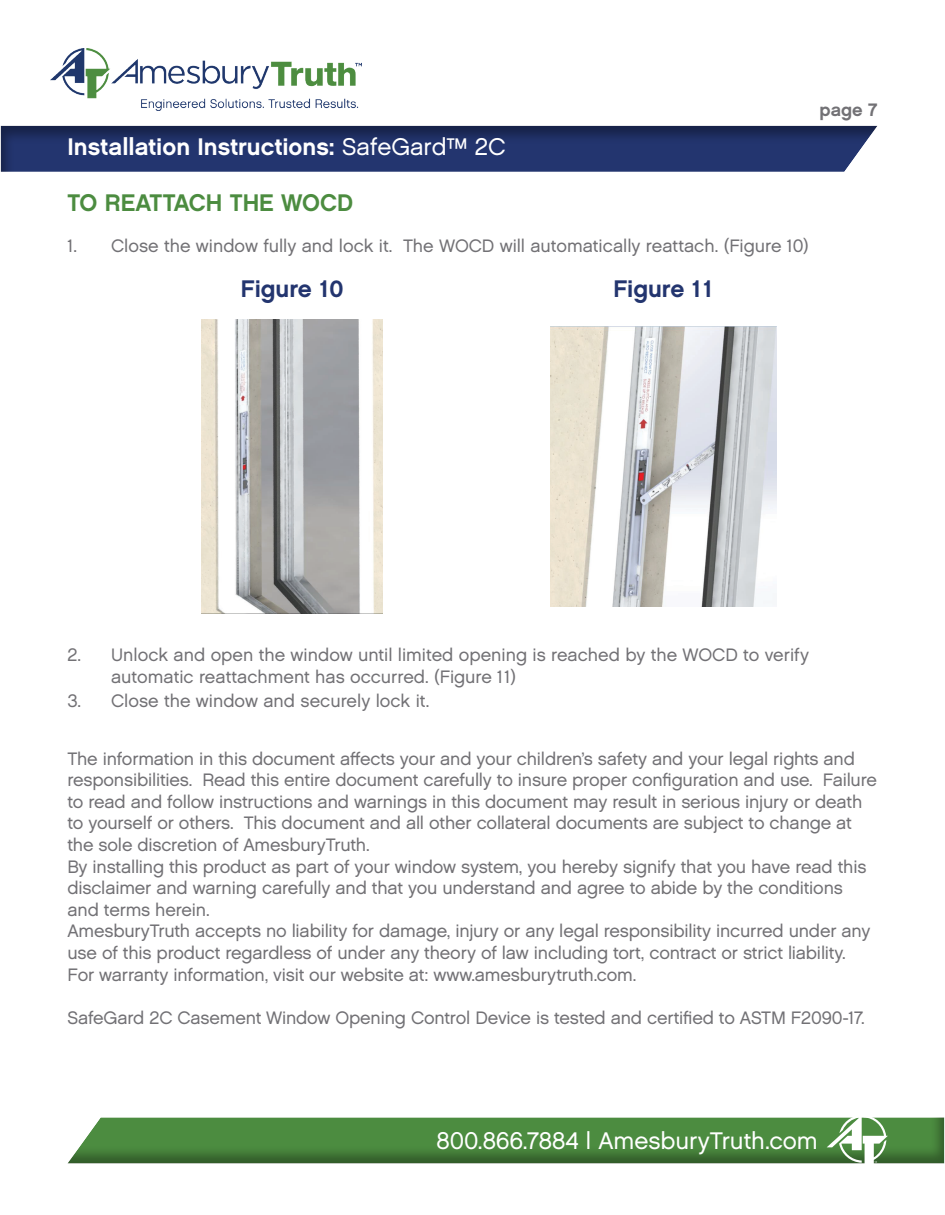
<style>
.page{position:relative;width:945px;height:1215px;background:#fff}
.page>*{position:absolute;margin:0;border:0;box-sizing:border-box;transform-origin:0 0}
.t1{font:24px "Chalet New York Nineteen Sixty";color:#fff}
.t2{font:24px "Chalet London Nineteen Sixty";color:#fff}
.t3{font:24px "Chalet New York Nineteen Sixty";color:#4c8c40}
.t4{font:24px "Chalet New York Nineteen Sixty";letter-spacing:-.005em;color:#23356f}
.t5{font:18px/21.6px "Chalet London Nineteen Sixty";letter-spacing:-.01em;color:#727175}
.t6{font:18px "Chalet New York Nineteen Sixty";color:#727175}
.s1{font-family:"Chalet London Nineteen Sixty"}
</style>
<div class="page">
<img style="left:50px;top:48px;width:312px;height:63px">
<div style="left:1px;top:125px;width:877px;height:49px;background:#231f20;opacity:.4"></div>
<svg style="left:68px;top:1117px;width:876px;height:47px;background:#548b49"></svg>
<img style="left:202px;top:320px;width:181px;height:294px">
<img style="left:551px;top:327px;width:225px;height:280px">
<p class="t1" style="left:68px;top:132px;width:440px">Installation Instructions: <span class="s1">SafeGard™ 2C</span></p>
<p class="t6" style="left:820px;top:98px;width:59px">page 7</p>
<p class="t3" style="left:68px;top:187px;width:287px">TO REATTACH THE WOCD</p>
<p class="t5" style="left:68px;top:235px;width:11px">1.</p>
<p class="t5" style="left:111px;top:235px;width:699px">Close the window fully and lock it. The WOCD will automatically reattach. (Figure 10)</p>
<p class="t4" style="left:241px;top:273px;width:104px">Figure 10</p>
<p class="t4" style="left:613px;top:274px;width:101px">Figure 11</p>
<p class="t5" style="left:68px;top:644px;width:15px">2.</p>
<p class="t5" style="left:68px;top:689px;width:15px">3.</p>
<p class="t5" style="left:111px;top:644px;width:699px">Unlock and open the window until limited opening is reached by the WOCD to verify automatic reattachment has occurred. (Figure 11)</p>
<p class="t5" style="left:111px;top:689px;width:320px">Close the window and securely lock it.</p>
<p class="t5" style="left:68px;top:747px;width:811px">The information in this document affects your and your children’s safety and your legal rights and responsibilities. Read this entire document carefully to insure proper configuration and use. Failure to read and follow instructions and warnings in this document may result in serious injury or death to yourself or others. This document and all other collateral documents are subject to change at the sole discretion of AmesburyTruth.</p>
<p class="t5" style="left:68px;top:855px;width:800px">By installing this product as part of your window system, you hereby signify that you have read this disclaimer and warning carefully and that you understand and agree to abide by the conditions and terms herein.</p>
<p class="t5" style="left:68px;top:920px;width:805px">AmesburyTruth accepts no liability for damage, injury or any legal responsibility incurred under any use of this product regardless of under any theory of law including tort, contract or strict liability.<br>For warranty information, visit our website at: www.amesburytruth.com.</p>
<p class="t5" style="left:68px;top:1007px;width:799px">SafeGard 2C Casement Window Opening Control Device is tested and certified to ASTM F2090-17.</p>
<p class="t2" style="left:437px;top:1126px;width:383px">800.866.7884 | AmesburyTruth.com</p>
</div>
